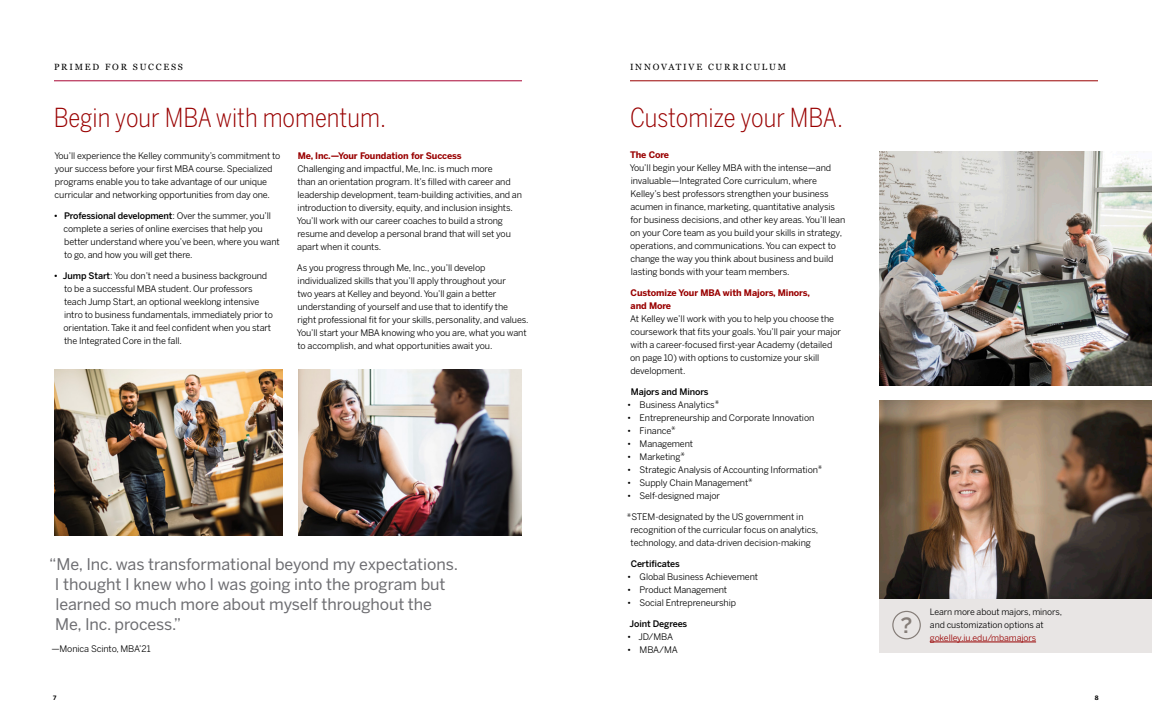
<style>
.page{position:relative;width:1152px;height:720px;background:#fff}
.page>*{position:absolute;margin:0;border:0;box-sizing:border-box;transform-origin:0 0}
.H1{font:300 26px "Benton Sans Cond";color:#900}
.t1{font:500 20.9px "Benton Sans";color:#857d78}
.display_quote{font:16px/20px "Benton Sans";letter-spacing:-.005em;color:#6d6d71}
.H2{font:9px/13px "Benton Sans";letter-spacing:-.01em;color:#000}
.t2{font:500 9px "Benton Sans";letter-spacing:-.01em;color:#000}
.t3{font:9px "Georgia Pro";letter-spacing:.2em;color:#000}
.display_quote-2{font:9px "Benton Sans";letter-spacing:-.01em;color:#000}
.Bullets{font:8.8px/13px "Benton Sans";letter-spacing:-.01em;color:#000}
.t4{font:700 6px "Benton Sans";color:#000}
.s1{font-weight:500}
.s2{font-weight:700;color:#900}
.s3{color:#900}
</style>
<div class="page">
<img style="left:54px;top:369px;width:228px;height:167px">
<img style="left:298px;top:369px;width:224px;height:167px">
<img style="left:880px;top:151px;width:272px;height:234px">
<img style="left:880px;top:400px;width:272px;height:199px">
<hr style="left:54px;top:81px;width:468px;height:1px;background:#a80533">
<div style="left:880px;top:599px;width:272px;height:53px;background:#e8e5e4"></div>
<div style="left:892px;top:611px;width:29px;height:28px;border:1px solid #857d78;border-radius:50%"></div>
<hr style="left:930px;top:642px;width:106px;height:1px;background:#900">
<hr style="left:630px;top:81px;width:468px;height:1px;background:#900">
<h1 class="t3" style="left:54px;top:62px;width:131px">PRIMED FOR SUCCESS</h1>
<h1 class="t3" style="left:630px;top:62px;width:158px">INNOVATIVE CURRICULUM</h1>
<h2 class="H1" style="left:54px;top:102px;width:334px">Begin your MBA with momentum.</h2>
<p class="H2" style="left:54px;top:150px;width:228px">You’ll experience the Kelley community’s commitment to your success before your first MBA course. Specialized programs enable you to take advantage of our unique curricular and networking opportunities from day one.</p>
<p class="H2" style="left:64px;top:210px;width:218px;text-indent:-10px"><span class="s1">• Professional development</span>: Over the summer, you’ll complete a series of online exercises that help you better understand where you’ve been, where you want to go, and how you will get there.</p>
<p class="H2" style="left:64px;top:270px;width:211px;text-indent:-10px"><span class="s1">• Jump Start</span>: You don’t need a business background to be a successful MBA student. Our professors teach Jump Start, an optional weeklong intensive intro to business fundamentals, immediately prior to orientation. Take it and feel confident when you start the Integrated Core in the fall.</p>
<p class="H2" style="left:297px;top:150px;width:227px"><span class="s2">Me, Inc.—Your Foundation for Success<br></span>Challenging and impactful, Me, Inc. is much more<br>than an orientation program. It’s filled with career and leadership development, team-building activities, and an introduction to diversity, equity, and inclusion insights.<br>You’ll work with our career coaches to build a strong resume and develop a personal brand that will set you apart when it counts.</p>
<p class="H2" style="left:297px;top:262px;width:233px">As you progress through Me, Inc., you’ll develop individualized skills that you’ll apply throughout your<br>two years at Kelley and beyond. You’ll gain a better understanding of yourself and use that to identify the right professional fit for your skills, personality, and values.<br>You’ll start your MBA knowing who you are, what you want to accomplish, and what opportunities await you.</p>
<p class="display_quote" style="left:55px;top:555px;width:405px;text-indent:-6px">“Me, Inc. was transformational beyond my expectations.<br>I thought I knew who I was going into the program but learned so much more about myself throughout the Me, Inc. process.”</p>
<p class="display_quote-2" style="left:51px;top:644px;width:101px">—Monica Scinto, MBA’21</p>
<h2 class="H1" style="left:630px;top:102px;width:215px">Customize your MBA.</h2>
<h3 class="H2" style="left:630px;top:149px;width:217px"><span class="s2">The Core<br></span>You’ll begin your Kelley MBA with the intense—and invaluable—Integrated Core curriculum, where Kelley’s best professors strengthen your business acumen in finance, marketing, quantitative analysis for business decisions, and other key areas. You’ll lean on your Core team as you build your skills in strategy, operations, and communications. You can expect to change the way you think about business and build lasting bonds with your team members.</h3>
<p class="H2" style="left:630px;top:287px;width:212px"><span class="s2">Customize Your MBA with Majors, Minors,<br>and More<br></span>At Kelley we’ll work with you to help you choose the coursework that fits your goals. You’ll pair your major with a career-focused first-year Academy (detailed on page 10) with options to customize your skill development.</p>
<p class="t2" style="left:631px;top:386px;width:79px">Majors and Minors</p>
<p class="H2" style="left:627px;top:399px;width:94px">• Business Analytics*</p>
<p class="H2" style="left:627px;top:412px;width:189px">• Entrepreneurship and Corporate Innovation</p>
<p class="H2" style="left:627px;top:425px;width:50px">• Finance*</p>
<p class="H2" style="left:627px;top:438px;width:68px">• Management</p>
<p class="H2" style="left:627px;top:451px;width:59px">• Marketing*</p>
<p class="H2" style="left:627px;top:464px;width:197px">• Strategic Analysis of Accounting Information*</p>
<p class="H2" style="left:627px;top:477px;width:127px">• Supply Chain Management*</p>
<p class="H2" style="left:627px;top:490px;width:95px">• Self-designed major</p>
<p class="H2" style="left:631px;top:511px;width:189px;text-indent:-4px">*STEM-designated by the US government in recognition of the curricular focus on analytics, technology, and data-driven decision-making</p>
<p class="t2" style="left:631px;top:558px;width:51px">Certificates</p>
<p class="H2" style="left:627px;top:570px;width:133px">• Global Business Achievement</p>
<p class="H2" style="left:627px;top:583px;width:102px">• Product Management</p>
<p class="H2" style="left:627px;top:596px;width:111px">• Social Entrepreneurship</p>
<p class="t2" style="left:630px;top:618px;width:59px">Joint Degrees</p>
<p class="H2" style="left:627px;top:630px;width:48px">• JD/MBA</p>
<p class="H2" style="left:627px;top:643px;width:52px">• MBA/MA</p>
<h2 class="t1" style="left:901px;top:612px;width:13px">?</h2>
<p class="Bullets" style="left:930px;top:605px;width:134px">Learn more about majors, minors, and customization options at <span class="s3">gokelley.iu.edu/mbamajors</span></p>
<p class="t4" style="left:53px;top:694px;width:5px">7</p>
<p class="t4" style="left:1095px;top:694px;width:5px">8</p>
</div>
